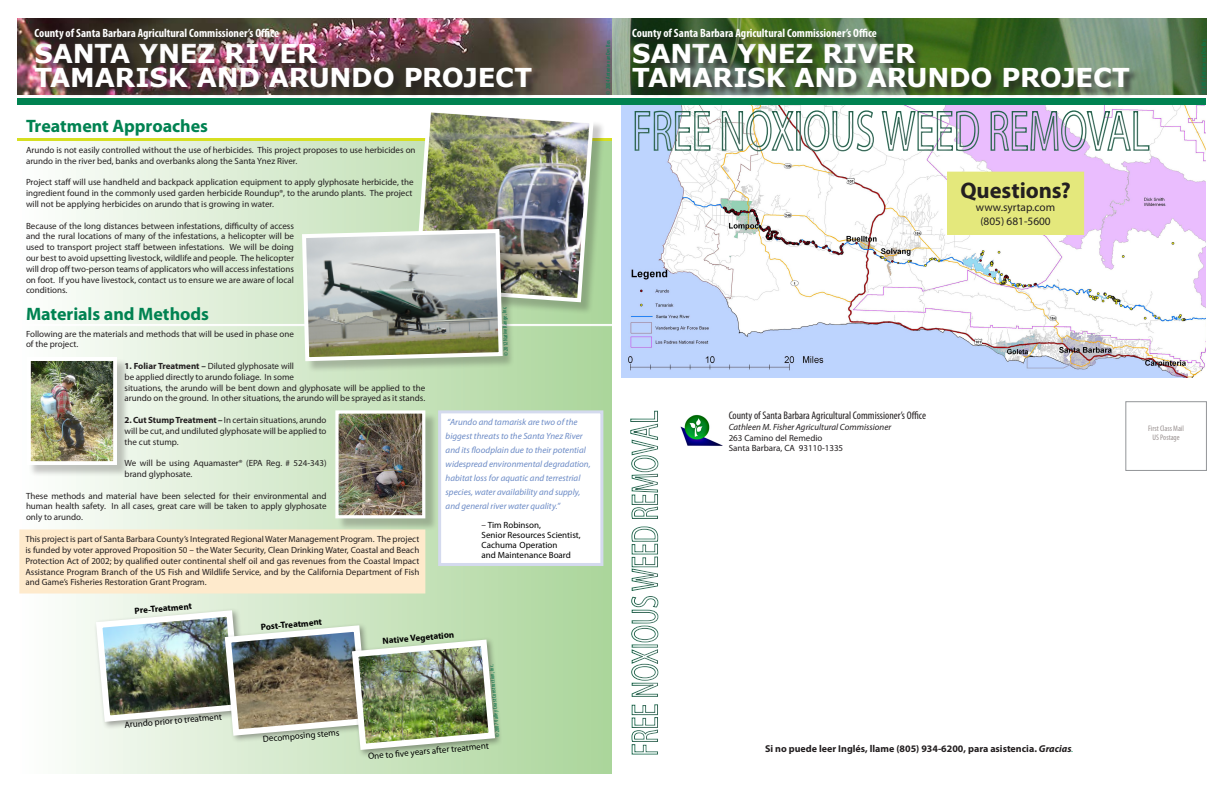
<style>
.page{position:relative;width:1224px;height:792px;background:#fff}
.page>*{position:absolute;margin:0;border:0;box-sizing:border-box;transform-origin:0 0}
.Title_2{font:700 26px/24px "Verdana";letter-spacing:-.005em;color:#fff}
.Title_2-2{font:700 22.6px "Myriad Pro";letter-spacing:-.005em;color:#231f20}
.Title_2-3{font:700 18px "Myriad Pro";letter-spacing:-.005em;color:#008251}
.Title_2-4{font:700 condensed 12px "Myriad Pro";color:#fff}
.Title_2-5{font:11.3px "Myriad Pro";color:#231f20}
.Title_2-6{font:condensed 11px "Myriad Pro";color:#231f20}
.Title_2-7{font:700 10px "Myriad Pro";color:#231f20}
.Title_2-8{font:9px/10.8px "Myriad Pro";color:#231f20;text-align:justify}
.Body_1_Blue{font:italic 9px/14px "Myriad Pro";color:#6c8bc6}
.Quote_Name{font:9px/10px "Myriad Pro";color:#000}
.Title_2-9{font:9px "Myriad Pro";color:#000}
.Title_2-10{font:700 9px "Myriad Pro";color:#000}
.Title_2-11{font:italic 9px "Myriad Pro";color:#231f20}
.Title_2-12{font:condensed 8px "Myriad Pro";color:#999190}
.Title_2-13{font:condensed 6px "Myriad Pro";letter-spacing:.02em;color:#008251}
.s1{font-weight:700}
.s2{color:#231f20}
.s3{font-style:italic}
.s4{font-style:italic;font-size:6px;color:#008251}
</style>
<div class="page">
<img style="left:621px;top:104px;width:585px;height:274px">
<img style="left:17px;top:18px;width:594px;height:77px">
<img style="left:680px;top:414px;width:43px;height:32px">
<div style="left:1126px;top:402px;width:81px;height:69px;border:1px solid #939598"></div>
<div style="left:17px;top:97px;width:1189px;height:7px;background:#008251"></div>
<img style="left:612px;top:18px;width:594px;height:77px">
<div style="left:726px;top:367px;width:202px;height:11px;background:#bdd4fe"></div>
<div style="left:623px;top:93px;width:574px;height:101px;background:#008251;opacity:.75"></div>
<div style="left:618px;top:377px;width:59px;height:385px;background:#008251;opacity:.75"></div>
<div style="left:952px;top:176px;width:128px;height:54px;background:#e4e87c"></div>
<div style="left:947px;top:172px;width:137px;height:63px;border:9px solid #e4e87c"></div>
<div style="left:633px;top:44px;width:567px;height:71px;background:#231f20;opacity:.75"></div>
<div style="left:632px;top:28px;width:337px;height:30px;background:#231f20;opacity:.75"></div>
<div style="left:35px;top:44px;width:560px;height:71px;background:#231f20;opacity:.75"></div>
<div style="left:34px;top:28px;width:333px;height:30px;background:#231f20;opacity:.75"></div>
<div style="left:17px;top:141px;width:595px;height:633px;background:linear-gradient(to right,#fdfefc,#aad499)"></div>
<div style="left:28px;top:358px;width:106px;height:124px;background:#231f20;opacity:.25"></div>
<img style="left:32px;top:362px;width:80px;height:98px">
<div style="left:27px;top:357px;width:90px;height:108px;border:4px solid #fff"></div>
<hr style="left:17px;top:138px;width:595px;height:3px;background:#d6df21">
<div style="left:440px;top:412px;width:162px;height:152px;background:#fff"></div>
<svg style="left:443px;top:400px;width:150px;height:171px"></svg>
<div style="left:438px;top:410px;width:165px;height:156px;border:3px solid #d4daee"></div>
<div style="left:349px;top:637px;width:158px;height:125px;background:#231f20;opacity:.4"></div>
<img style="left:93px;top:607px;width:405px;height:146px">
<div style="left:337px;top:412px;width:105px;height:123px;background:#231f20;opacity:.25"></div>
<img style="left:339px;top:414px;width:82px;height:100px">
<div style="left:335px;top:410px;width:90px;height:108px;border:3px solid #fff"></div>
<div style="left:416px;top:109px;width:194px;height:210px;background:#231f20;opacity:.25"></div>
<div style="left:304px;top:230px;width:216px;height:148px;background:#231f20;opacity:.25"></div>
<img style="left:300px;top:106px;width:296px;height:257px">
<div style="left:22px;top:532px;width:400px;height:58px;background:#feeacc"></div>
<div style="left:19px;top:530px;width:406px;height:64px;border:6px solid #feeacc"></div>
<p class="Title_2-4" style="left:34px;top:26px;width:246px">County of Santa Barbara Agricultural Commissioner’s Office</p>
<p class="Title_2" style="left:34px;top:41px;width:499px">SANTA YNEZ RIVER<br>TAMARISK AND ARUNDO PROJECT</p>
<p class="Title_2-3" style="left:26px;top:114px;width:184px">Treatment Approaches</p>
<p class="Title_2-8" style="left:26px;top:144px;width:391px">Arundo is not easily controlled without the use of herbicides. This project proposes to use herbicides on arundo in the river bed, banks and overbanks along the Santa Ynez River.</p>
<p class="Title_2-8" style="left:26px;top:177px;width:389px">Project staff will use handheld and backpack application equipment to apply glyphosate herbicide, the ingredient found in the commonly used garden herbicide Roundup®, to the arundo plants. The project will not be applying herbicides on arundo that is growing in water.</p>
<p class="Title_2-8" style="left:26px;top:220px;width:270px">Because of the long distances between infestations, difficulty of access and the rural locations of many of the infestations, a helicopter will be used to transport project staff between infestations. We will be doing our best to avoid upsetting livestock, wildlife and people. The helicopter will drop off two-person teams of applicators who will access infestations on foot. If you have livestock, contact us to ensure we are aware of local conditions.</p>
<p class="Title_2-8" style="left:26px;top:328px;width:270px">Following are the materials and methods that will be used in phase one of the project.</p>
<p class="Title_2-8" style="left:125px;top:360px;width:302px;text-align:left"><span class="s1">1. Foliar Treatment –</span> Diluted glyphosate will<br>be applied directly to arundo foliage. In some<br>situations, the arundo will be bent down and glyphosate will be applied to the arundo on the ground. In other situations, the arundo will be sprayed as it stands.</p>
<p class="Title_2-8" style="left:125px;top:414px;width:204px"><span class="s1">2. Cut Stump Treatment –</span> In certain situations, arundo will be cut, and undiluted glyphosate will be applied to the cut stump.</p>
<p class="Title_2-8" style="left:125px;top:458px;width:204px">We will be using Aquamaster® (EPA Reg. # 524-343) brand glyphosate.</p>
<p class="Title_2-8" style="left:26px;top:490px;width:302px">These methods and material have been selected for their environmental and human health safety. In all cases, great care will be taken to apply glyphosate only to arundo.</p>
<p class="Title_2-3" style="left:26px;top:302px;width:185px">Materials and Methods</p>
<p class="Title_2-13" style="left:502px;top:356px;width:51px;rotate:-92deg">© 2012 Native Range, Inc.</p>
<p class="Body_1_Blue" style="left:446px;top:414px;width:147px">“Arundo and tamarisk are two of the biggest threats to the Santa Ynez River and its floodplain due to their potential widespread environmental degradation, habitat loss for aquatic and terrestrial species, water availability and supply, and general river water quality.”</p>
<p class="Quote_Name" style="left:482px;top:520px;width:101px"><span class="s2">–</span> Tim Robinson,<br>Senior Resources Scientist,<br>Cachuma Operation<br>and Maintenance Board</p>
<p class="Title_2-8" style="left:25px;top:534px;width:396px">This project is part of Santa Barbara County’s Integrated Regional Water Management Program. The project is funded by voter approved Proposition 50 – the Water Security, Clean Drinking Water, Coastal and Beach Protection Act of 2002; by qualified outer continental shelf oil and gas revenues from the Coastal Impact Assistance Program Branch of the US Fish and Wildlife Service, and by the California Department of Fish and Game’s Fisheries Restoration Grant Program.</p>
<p class="Title_2-10" style="left:134px;top:605px;width:59px;rotate:-5deg">Pre-Treatment</p>
<p class="Title_2-9" style="left:124px;top:719px;width:99px;rotate:-5deg">Arundo prior to treatment</p>
<p class="Title_2-10" style="left:260px;top:621px;width:63px;rotate:-5deg">Post-Treatment</p>
<p class="Title_2-9" style="left:262px;top:733px;width:78px;rotate:-5deg">Decomposing stems</p>
<p class="Title_2-10" style="left:382px;top:635px;width:73px;rotate:-5deg">Native Vegetation</p>
<p class="Title_2-13" style="left:494px;top:738px;width:75px;rotate:-95deg">© 2007 Valley Coast Construction, Inc.</p>
<p class="Title_2-9" style="left:368px;top:751px;width:123px;rotate:-5deg">One to fi ve years after treatment</p>
<p class="Title_2-4" style="left:632px;top:26px;width:246px">County of Santa Barbara Agricultural Commissioner’s Office</p>
<p class="Title_2-13" style="left:605px;top:94px;width:56px;rotate:-90deg">© 2004 Antonie van Des Bos</p>
<p class="Title_2" style="left:632px;top:41px;width:282px">SANTA YNEZ RIVER</p>
<p class="Title_2" style="left:632px;top:65px;width:499px">TAMARISK AND ARUNDO PROJECT</p>
<p class="Title_2-2" style="left:960px;top:175px;width:112px">Questions?</p>
<p class="Title_2-5" style="left:976px;top:200px;width:81px">www.syrtap.com</p>
<p class="Title_2-5" style="left:980px;top:214px;width:72px">(805) 681-5600</p>
<p class="Title_2-6" style="left:729px;top:409px;width:199px">County of Santa Barbara Agricultural Commissioner’s Office</p>
<p class="Title_2-11" style="left:729px;top:421px;width:164px">Cathleen M. Fisher Agricultural Commissioner</p>
<p class="Title_2-8" style="left:729px;top:432px;width:95px">263 Camino del Remedio</p>
<p class="Title_2-8" style="left:729px;top:443px;width:116px">Santa Barbara, CA 93110-1335</p>
<p class="Title_2-7" style="left:765px;top:742px;width:310px">Si no puede leer Inglés, llame (805) 934-6200, para asistencia. <span class="s3">Gracias</span><span class="s4">.</span></p>
<p class="Title_2-13" style="left:1200px;top:94px;width:56px;rotate:-90deg">© 2004 Antonie van Des Bos</p>
<p class="Title_2-12" style="left:1148px;top:423px;width:37px">First Class Mail</p>
<p class="Title_2-12" style="left:1153px;top:433px;width:29px">US Postage</p>
</div>
